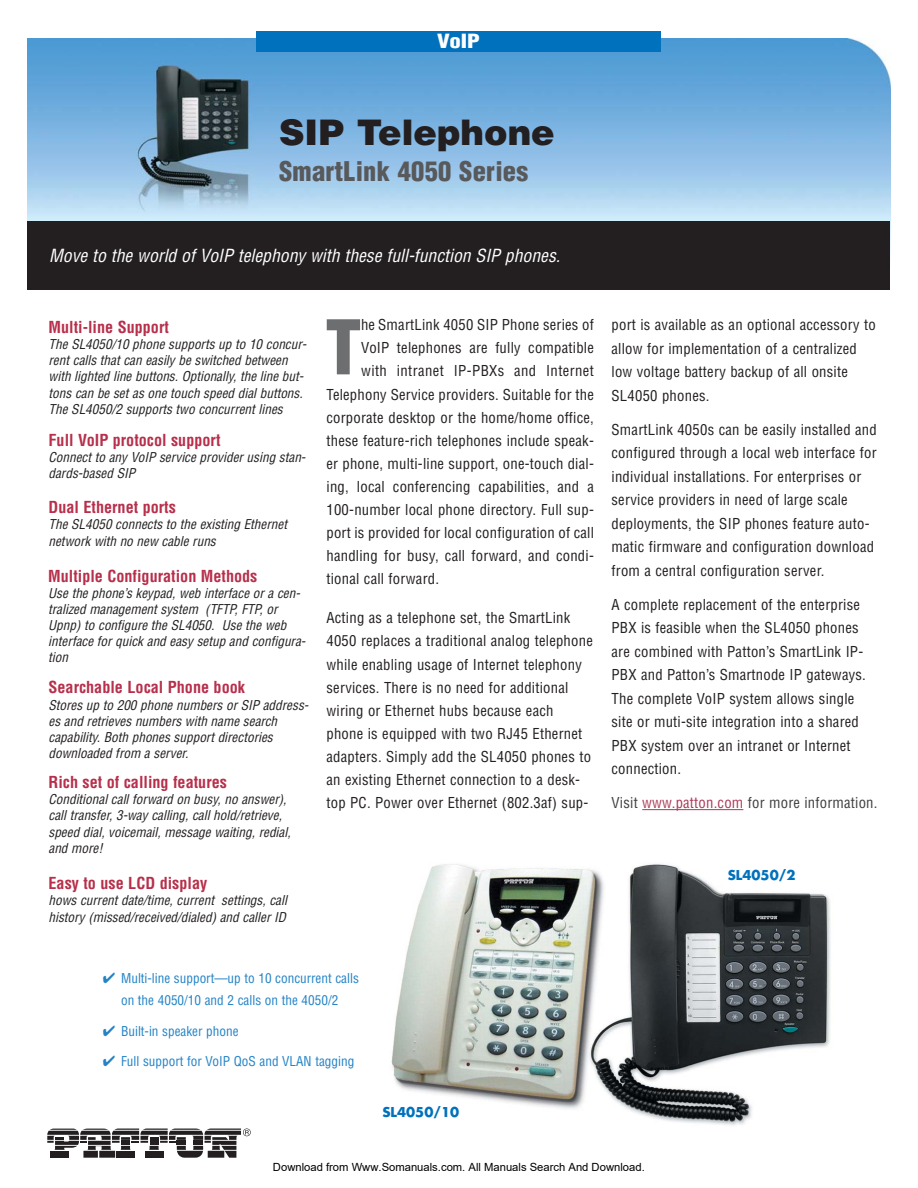
<style>
.page{position:relative;width:918px;height:1188px;background:#fff}
.page>*{position:absolute;margin:0;border:0;box-sizing:border-box;transform-origin:0 0}
.t1{font:900 condensed 73.5px "Helvetica";color:#6c6e70}
.t2{font:900 35.25px "Helvetica";color:#231f20}
.t3{font:900 condensed 26.4px "Helvetica";letter-spacing:.01em;color:#58595b}
.t4{font:900 condensed 19.05px "Helvetica";color:#fff;scale:1.2 1}
.t5{font:italic condensed 17.7px "Helvetica";color:#fff}
.t6{font:700 condensed 16.2px "Helvetica";color:#b72f4b}
.t7{font:condensed 14.7px/23.5px "Helvetica";letter-spacing:.015em;color:#231f20}
.t8{font:condensed 14.7px "Helvetica";letter-spacing:.015em;color:#403f41}
.t9{font:italic condensed 13.2px/16.2px "Helvetica";color:#231f20}
.t10{font:condensed 13.2px/22px "Helvetica";color:#2383c6;text-align:center}
.t11{font:700 13.2px "Futura";color:#0071bc}
.t12{font:11.25px "Arial";color:#000}
.s1{color:#ab3a57}
</style>
<div class="page">
<hr style="left:642px;top:809px;width:30px;height:1px;background:#ab3a57">
<hr style="left:672px;top:809px;width:71px;height:1px;background:#ab3a57">
<img style="left:27px;top:39px;width:863px;height:182px">
<div style="left:27px;top:221px;width:863px;height:69px;background:#231f20"></div>
<svg style="left:47px;top:1129px;width:204px;height:29px"></svg>
<div style="left:257px;top:31px;width:404px;height:21px;background:#0071bc"></div>
<img style="left:391px;top:864px;width:440px;height:261px">
<p class="t4" style="left:437px;top:34px;width:37px">VoIP</p>
<h2 class="t2" style="left:279px;top:120px;width:277px">SIP Telephone</h2>
<h3 class="t3" style="left:279px;top:162px;width:251px">SmartLink 4050 Series</h3>
<p class="t5" style="left:49px;top:248px;width:516px">Move to the world of VoIP telephony with these full-function SIP phones.</p>
<p class="t6" style="left:49px;top:321px;width:122px">Multi-line Support</p>
<p class="t9" style="left:49px;top:337px;width:262px">The SL4050/10 phone supports up to 10 concur&shy;rent calls that can easily be switched between with lighted line buttons. Optionally, the line but&shy;tons can be set as one touch speed dial buttons.<br>The SL4050/2 supports two concurrent lines</p>
<p class="t6" style="left:49px;top:434px;width:174px">Full VoIP protocol support</p>
<p class="t9" style="left:49px;top:450px;width:261px">Connect to any VoIP service provider using stan&shy;dards-based SIP</p>
<p class="t6" style="left:49px;top:501px;width:129px">Dual Ethernet ports</p>
<p class="t9" style="left:49px;top:518px;width:243px">The SL4050 connects to the existing Ethernet network with no new cable runs</p>
<p class="t6" style="left:48px;top:569px;width:211px">Multiple Configuration Methods</p>
<p class="t9" style="left:48px;top:586px;width:261px">Use the phone’s keypad, web interface or a cen&shy;tralized management system (TFTP, FTP, or Upnp) to configure the SL4050. Use the web interface for quick and easy setup and configura&shy;tion</p>
<p class="t6" style="left:49px;top:681px;width:198px">Searchable Local Phone book</p>
<p class="t9" style="left:49px;top:698px;width:264px">Stores up to 200 phone numbers or SIP address&shy;es and retrieves numbers with name search capability. Both phones support directories downloaded from a server.</p>
<p class="t6" style="left:49px;top:776px;width:180px">Rich set of calling features</p>
<p class="t9" style="left:49px;top:792px;width:246px">Conditional call forward on busy, no answer), call transfer, 3-way calling, call hold/retrieve, speed dial, voicemail, message waiting, redial, and more!</p>
<p class="t6" style="left:49px;top:877px;width:160px">Easy to use LCD display</p>
<p class="t9" style="left:49px;top:894px;width:243px">hows current date/time, current settings, call history (missed/received/dialed) and caller ID</p>
<h1 class="t1" style="left:325px;top:319px;width:38px">T</h1>
<p class="t7" style="left:361px;top:314px;width:234px">he SmartLink 4050 SIP Phone series of</p>
<p class="t7" style="left:361px;top:337px;width:234px">VoIP telephones are fully compatible</p>
<p class="t7" style="left:361px;top:361px;width:234px">with intranet IP-PBXs and Internet</p>
<p class="t7" style="left:327px;top:384px;width:269px">Telephony Service providers. Suitable for the</p>
<p class="t7" style="left:327px;top:407px;width:269px">corporate desktop or the home/home office,</p>
<p class="t7" style="left:327px;top:430px;width:269px">these feature-rich telephones include speak-</p>
<p class="t7" style="left:327px;top:453px;width:269px">er phone, multi-line support, one-touch dial-</p>
<p class="t7" style="left:327px;top:476px;width:269px">ing, local conferencing capabilities, and a</p>
<p class="t7" style="left:327px;top:499px;width:269px">100-number local phone directory. Full sup-</p>
<p class="t7" style="left:327px;top:522px;width:269px">port is provided for local configuration of call</p>
<p class="t7" style="left:327px;top:545px;width:269px">handling for busy, call forward, and condi-</p>
<p class="t7" style="left:327px;top:568px;width:114px">tional call forward.</p>
<p class="t7" style="left:327px;top:608px;width:268px;line-height:23.1px">Acting as a telephone set, the SmartLink 4050 replaces a traditional analog telephone while enabling usage of Internet telephony services. There is no need for additional wiring or Ethernet hubs because each phone is equipped with two RJ45 Ethernet adapters. Simply add the SL4050 phones to an existing Ethernet connection to a desk&shy;top PC. Power over Ethernet (802.3af) sup-</p>
<p class="t7" style="left:612px;top:314px;width:266px">port is available as an optional accessory to allow for implementation of a centralized low voltage battery backup of all onsite SL4050 phones.</p>
<p class="t7" style="left:612px;top:419px;width:267px">SmartLink 4050s can be easily installed and configured through a local web interface for individual installations. For enterprises or service providers in need of large scale deployments, the SIP phones feature auto&shy;matic firmware and configuration download from a central configuration server.</p>
<p class="t7" style="left:612px;top:594px;width:256px">A complete replacement of the enterprise PBX is feasible when the SL4050 phones are combined with Patton’s SmartLink IP-PBX and Patton’s Smartnode IP gateways.<br>The complete VoIP system allows single site or muti-site integration into a shared PBX system over an intranet or Internet connection.</p>
<p class="t8" style="left:612px;top:797px;width:267px">Visit <span class="s1">www.patton.com</span> for more information.</p>
<p class="t11" style="left:728px;top:869px;width:69px">SL4050/2</p>
<p class="t10" style="left:103px;top:968px;width:258px">✔ Multi-line support—up to 10 concurrent calls on the 4050/10 and 2 calls on the 4050/2</p>
<p class="t10" style="left:103px;top:1021px;width:137px">✔ Built-in speaker phone</p>
<p class="t10" style="left:103px;top:1051px;width:253px">✔ Full support for VoIP QoS and VLAN tagging</p>
<p class="t11" style="left:382px;top:1106px;width:78px">SL4050/10</p>
<p class="t12" style="left:273px;top:1160px;width:373px">Download from Www.Somanuals.com. All Manuals Search And Download.</p>
</div>
